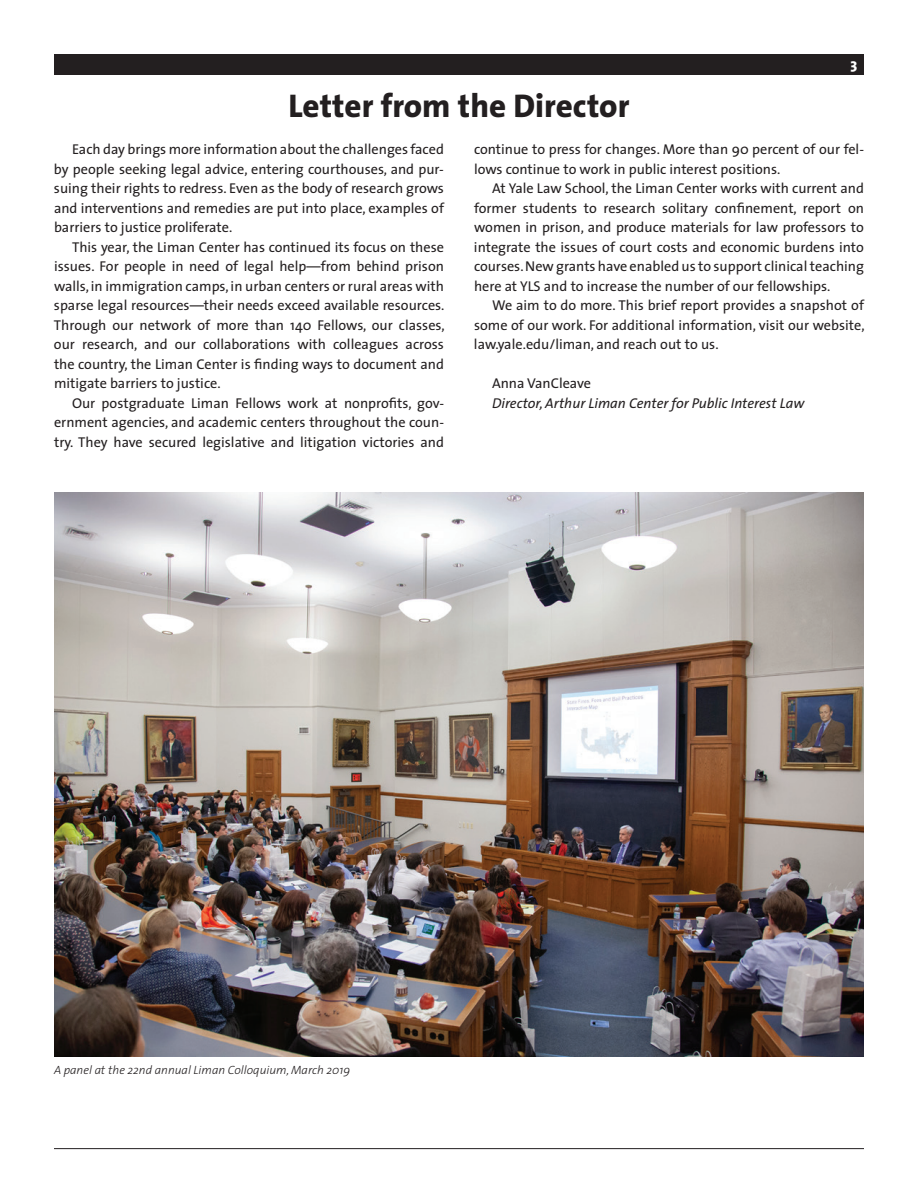
<style>
.page{position:relative;width:918px;height:1188px;background:#fff}
.page>*{position:absolute;margin:0;border:0;box-sizing:border-box;transform-origin:0 0}
.t1{font:800 33px "The Sans";color:#231f20}
.t2{font:800 15px "The Sans";color:#fff}
.t3{font:14.25px/19.5px "The Sans";color:#231f20;text-align:justify}
.t4{font:italic 14.25px "The Sans";color:#231f20}
.t5{font:italic 300 12px "The Sans";color:#231f20}
</style>
<div class="page">
<div style="left:54px;top:54px;width:810px;height:20px;background:#231f20"></div>
<hr style="left:54px;top:1148px;width:810px;height:1px;background:#231f20">
<img style="left:54px;top:493px;width:810px;height:563px">
<p class="t2" style="left:850px;top:51px;width:8px">3</p>
<h1 class="t1" style="left:289px;top:78px;width:342px">Letter from the Director</h1>
<p class="t3" style="left:54px;top:139px;width:392px;text-indent:18px">Each day brings more information about the challenges faced by people seeking legal advice, entering courthouses, and pur&shy;suing their rights to redress. Even as the body of research grows and interventions and remedies are put into place, examples of barriers to justice proliferate.</p>
<p class="t3" style="left:54px;top:237px;width:392px;text-align:left;text-indent:18px">This year, the Liman Center has continued its focus on these issues. For people in need of legal help—from behind prison walls, in immigration camps, in urban centers or rural areas with sparse legal resources—their needs exceed available resources.<br>Through our network of more than 140 Fellows, our classes, our research, and our collaborations with colleagues across the country, the Liman Center is finding ways to document and mitigate barriers to justice.</p>
<p class="t3" style="left:54px;top:393px;width:392px;text-indent:18px">Our postgraduate Liman Fellows work at nonprofits, gov&shy;ernment agencies, and academic centers throughout the coun&shy;try. They have secured legislative and litigation victories and</p>
<p class="t3" style="left:474px;top:139px;width:391px">continue to press for changes. More than 90 percent of our fel&shy;lows continue to work in public interest positions.</p>
<p class="t3" style="left:474px;top:178px;width:392px;text-indent:18px">At Yale Law School, the Liman Center works with current and former students to research solitary confinement, report on women in prison, and produce materials for law professors to integrate the issues of court costs and economic burdens into courses. New grants have enabled us to support clinical teaching here at YLS and to increase the number of our fellowships.</p>
<p class="t3" style="left:474px;top:295px;width:392px;text-indent:18px">We aim to do more. This brief report provides a snapshot of some of our work. For additional information, visit our website, law.yale.edu/liman, and reach out to us.</p>
<p class="t3" style="left:492px;top:373px;width:101px">Anna VanCleave</p>
<p class="t4" style="left:492px;top:391px;width:314px">Director, Arthur Liman Center for Public Interest Law</p>
<p class="t5" style="left:54px;top:1060px;width:298px">A panel at the 22nd annual Liman Colloquium, March 2019</p>
</div>
